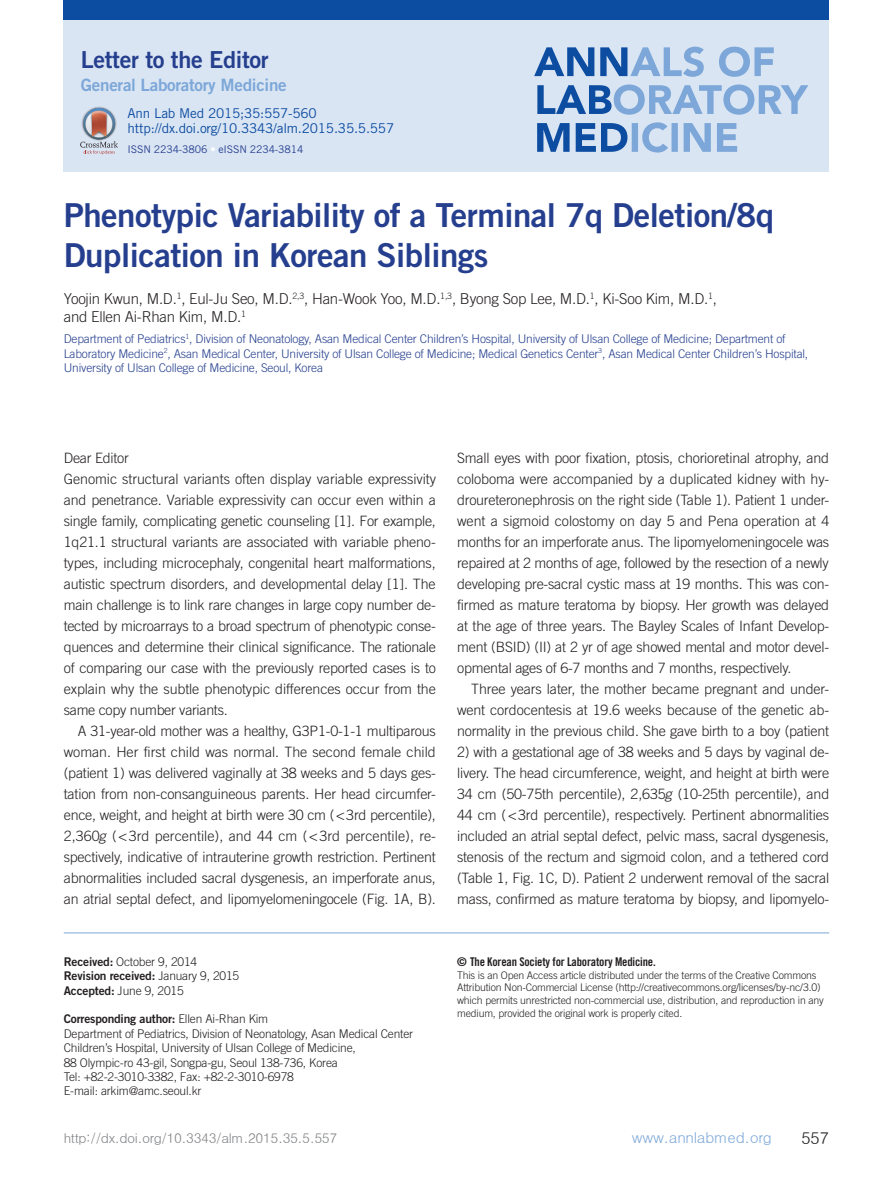
<style>
.page{position:relative;width:893px;height:1191px;background:#fff}
.page>*{position:absolute;margin:0;border:0;box-sizing:border-box;transform-origin:0 0}
.제목{font:33px/39.6px "Trade Gothic LT Std Bd 2";letter-spacing:-.015em;color:#253f8e}
.논문분류{font:23.4px "Trade Gothic LT Std Bd 2";letter-spacing:-.015em;color:#253f8e}
.논문소분류{font:16.95px "Trade Gothic LT Std Bd 2";letter-spacing:-.015em;color:#7ca7d8}
.URL{font:16.5px "Dotum";color:#231f20}
.저자{font:300 15px/18px "Trade Gothic LT Std";letter-spacing:-.015em;color:#231f20}
.URL-2{font:15px "Dotum";letter-spacing:-.02em;color:#7ca7d8}
.본문{font:300 14.25px/21px "Trade Gothic LT Std";letter-spacing:-.015em;color:#231f20;text-align:justify}
.t1{font:13.5px "Dotum";letter-spacing:-.03em;color:#808285}
.DOI_단락{font:13.5px "Trade Gothic LT Std";letter-spacing:-.015em;color:#0d4da1}
.서지단락{font:13.5px "Trade Gothic LT Std";letter-spacing:-.015em;color:#0d4da1}
.소속{font:300 12px/14.4px "Trade Gothic LT Std";letter-spacing:-.015em;color:#253f8e}
.교신저자{font:300 12px/14.4px "Trade Gothic LT Std";letter-spacing:-.015em;color:#231f20}
.교신저자-2{font:12px "Trade Gothic LT Std Bd 2";letter-spacing:-.015em;color:#231f20}
.t2{font:12px "Trade Gothic LT Std Bd Cn 20";letter-spacing:-.015em;color:#231f20}
.교신저자-3{font:300 10.5px/12.6px "Trade Gothic LT Std";letter-spacing:-.015em;color:#231f20}
.ISSN{font:10.5px "Trade Gothic LT Std";letter-spacing:-.015em;color:#253f8e}
.s1{color:#fff}
.s2{font-style:italic}
.s3{font-family:"Trade Gothic LT Std Bd 2";font-weight:400}
.s4{font-family:"Trade Gothic LT Std";font-weight:300}
.s5{font-family:"Trade Gothic LT Std Bd 2"}
</style>
<div class="page">
<div style="left:64px;top:0;width:765px;height:172px;background:#dae5f4"></div>
<div style="left:64px;top:0;width:765px;height:19px;background:#0d4da1"></div>
<svg style="left:537px;top:122px;width:200px;height:30px"></svg>
<svg style="left:537px;top:84px;width:271px;height:31px"></svg>
<svg style="left:534px;top:47px;width:240px;height:30px"></svg>
<hr style="left:64px;top:932px;width:765px;height:1px;background:#7ca7d8">
<img style="left:93px;top:106px;width:12px;height:2px">
<svg style="left:80px;top:108px;width:38px;height:46px"></svg>
<p class="논문분류" style="left:81px;top:45px;width:189px">Letter to the Editor</p>
<p class="논문소분류" style="left:81px;top:75px;width:207px">General Laboratory Medicine</p>
<p class="서지단락" style="left:128px;top:105px;width:191px">Ann Lab Med 2015;35:557-560</p>
<p class="DOI_단락" style="left:128px;top:120px;width:268px">http://dx.doi.org/10.3343/alm.2015.35.5.557</p>
<p class="ISSN" style="left:128px;top:143px;width:177px">ISSN 2234-3806 <span class="s1">•</span> eISSN 2234-3814</p>
<p class="제목" style="left:64px;top:195px;width:712px">Phenotypic Variability of a Terminal 7q Deletion/8q<br>Duplication in Korean Siblings</p>
<p class="저자" style="left:64px;top:290px;width:655px">Yoojin Kwun, M.D.<sup>1</sup>, Eul-Ju Seo, M.D.<sup>2,3</sup>, Han-Wook Yoo, M.D.<sup>1,3</sup>, Byong Sop Lee, M.D.<sup>1</sup>, Ki-Soo Kim, M.D.<sup>1</sup>, and Ellen Ai-Rhan Kim, M.D.<sup>1</sup></p>
<p class="소속" style="left:64px;top:332px;width:746px">Department of Pediatrics<sup>1</sup>, Division of Neonatology, Asan Medical Center Children’s Hospital, University of Ulsan College of Medicine; Department of<br>Laboratory Medicine<sup>2</sup>, Asan Medical Center, University of Ulsan College of Medicine; Medical Genetics Center<sup>3</sup>, Asan Medical Center Children’s Hospital,<br>University of Ulsan College of Medicine, Seoul, Korea</p>
<p class="본문" style="left:64px;top:447px;width:67px">Dear Editor</p>
<p class="본문" style="left:64px;top:468px;width:374px">Genomic structural variants often display variable expressivity and penetrance. Variable expressivity can occur even within a single family, complicating genetic counseling [1]. For example, 1q21.1 structural variants are associated with variable pheno&shy;types, including microcephaly, congenital heart malformations, autistic spectrum disorders, and developmental delay [1]. The main challenge is to link rare changes in large copy number de&shy;tected by microarrays to a broad spectrum of phenotypic conse&shy;quences and determine their clinical significance. The rationale of comparing our case with the previously reported cases is to explain why the subtle phenotypic differences occur from the same copy number variants.</p>
<p class="본문" style="left:64px;top:720px;width:374px;text-indent:14px">A 31-year-old mother was a healthy, G3P1-0-1-1 multiparous woman. Her first child was normal. The second female child (patient 1) was delivered vaginally at 38 weeks and 5 days ges&shy;tation from non-consanguineous parents. Her head circumfer&shy;ence, weight, and height at birth were 30 cm (&lt;3rd percentile), 2,360<span class="s2">g</span> (&lt;3rd percentile), and 44 cm (&lt;3rd percentile), re&shy;spectively, indicative of intrauterine growth restriction. Pertinent abnormalities included sacral dysgenesis, an imperforate anus, an atrial septal defect, and lipomyelomeningocele (Fig. 1A, B).</p>
<p class="교신저자" style="left:64px;top:954px;width:135px"><span class="s3">Received:</span> October 9, 2014</p>
<p class="교신저자-2" style="left:64px;top:968px;width:177px">Revision received: <span class="s4">January 9, 2015</span></p>
<p class="교신저자" style="left:64px;top:983px;width:121px"><span class="s3">Accepted:</span> June 9, 2015</p>
<p class="교신저자-2" style="left:64px;top:1011px;width:206px">Corresponding author: <span class="s4">Ellen Ai-Rhan Kim</span></p>
<p class="교신저자" style="left:64px;top:1026px;width:351px">Department of Pediatrics, Division of Neonatology, Asan Medical Center<br>Children’s Hospital, University of Ulsan College of Medicine,<br>88 Olympic-ro 43-gil, Songpa-gu, Seoul 138-736, Korea</p>
<p class="교신저자" style="left:64px;top:1069px;width:232px">Tel: +82-2-3010-3382, Fax: +82-2-3010-6978</p>
<p class="교신저자" style="left:64px;top:1083px;width:139px">E-mail: arkim@amc.seoul.kr</p>
<p class="본문" style="left:457px;top:447px;width:374px">Small eyes with poor fixation, ptosis, chorioretinal atrophy, and coloboma were accompanied by a duplicated kidney with hy&shy;droureteronephrosis on the right side (Table 1). Patient 1 under&shy;went a sigmoid colostomy on day 5 and Pena operation at 4 months for an imperforate anus. The lipomyelomeningocele was repaired at 2 months of age, followed by the resection of a newly developing pre-sacral cystic mass at 19 months. This was con&shy;firmed as mature teratoma by biopsy. Her growth was delayed at the age of three years. The Bayley Scales of Infant Develop&shy;ment (BSID) (II) at 2 yr of age showed mental and motor devel&shy;opmental ages of 6-7 months and 7 months, respectively.</p>
<p class="본문" style="left:457px;top:678px;width:374px;text-indent:14px">Three years later, the mother became pregnant and under&shy;went cordocentesis at 19.6 weeks because of the genetic ab&shy;normality in the previous child. She gave birth to a boy (patient</p>
<p class="본문" style="left:457px;top:741px;width:374px">2) with a gestational age of 38 weeks and 5 days by vaginal de&shy;livery. The head circumference, weight, and height at birth were 34 cm (50-75th percentile), 2,635<span class="s2">g</span> (10-25th percentile), and 44 cm (&lt;3rd percentile), respectively. Pertinent abnormalities included an atrial septal defect, pelvic mass, sacral dysgenesis, stenosis of the rectum and sigmoid colon, and a tethered cord (Table 1, Fig. 1C, D). Patient 2 underwent removal of the sacral mass, confirmed as mature teratoma by biopsy, and lipomyelo-</p>
<p class="t2" style="left:457px;top:954px;width:200px"><span class="s5">©</span> The Korean Society for Laboratory Medicine.</p>
<p class="교신저자-3" style="left:457px;top:968px;width:368px">This is an Open Access article distributed under the terms of the Creative Commons Attribution Non-Commercial License (http://creativecommons.org/licenses/by-nc/3.0) which permits unrestricted non-commercial use, distribution, and reproduction in any medium, provided the original work is properly cited.</p>
<p class="t1" style="left:64px;top:1131px;width:275px">http://dx.doi.org/10.3343/alm.2015.35.5.557</p>
<p class="URL-2" style="left:632px;top:1130px;width:142px">www.annlabmed.org</p>
<p class="URL" style="left:801px;top:1129px;width:30px">557</p>
</div>
